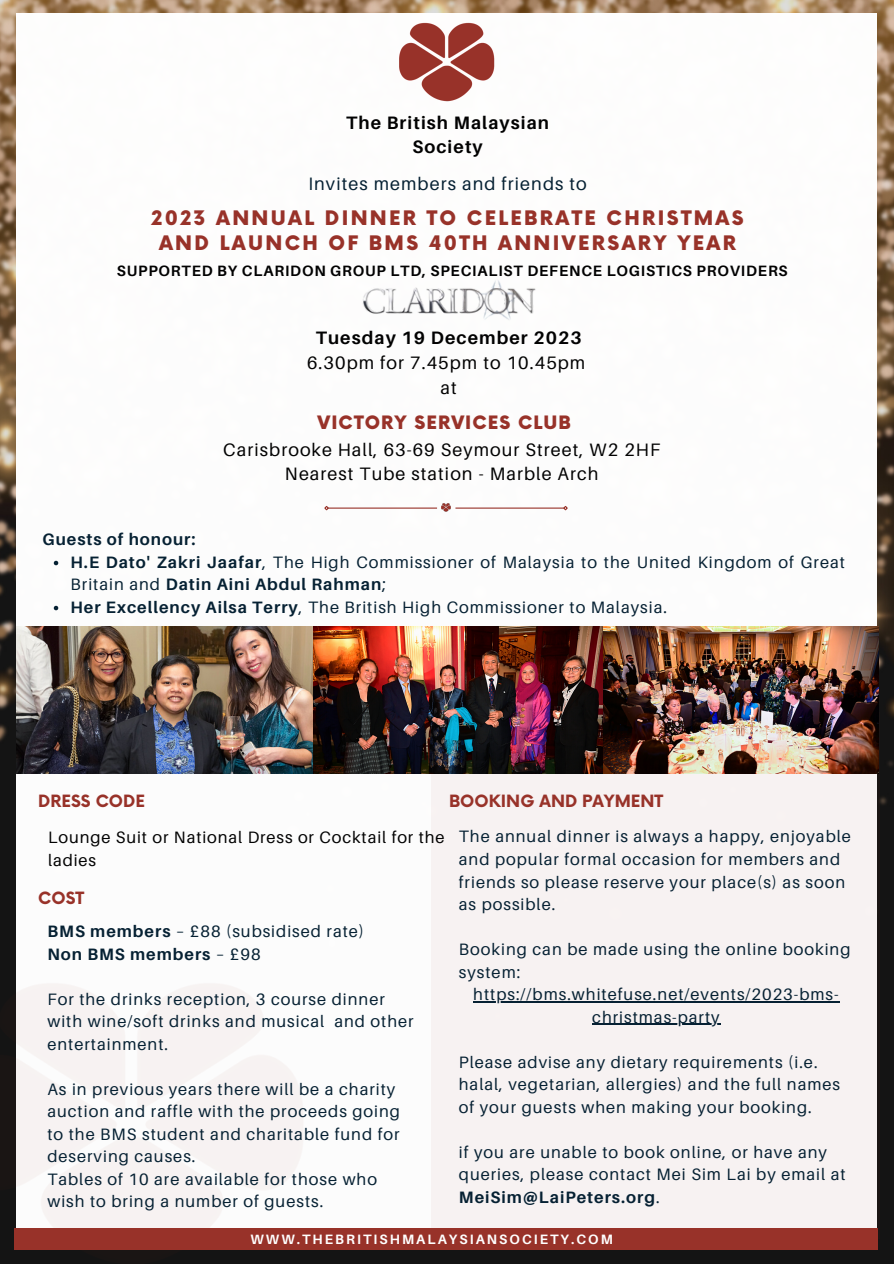
<style>
.page{position:relative;width:894px;height:1264px;background:#fff}
.page>*{position:absolute;margin:0;border:0;box-sizing:border-box;transform-origin:0 0}
.t1{font:900 19.5px/24.8px "Now";letter-spacing:.12em;color:#983229;text-align:center}
.t2{font:18px "Aileron";letter-spacing:.06em;color:#020202}
.t3{font:700 18px/24.8px "Aileron";letter-spacing:.06em;color:#020202;text-align:center}
.t4{font:18px "Aileron";letter-spacing:.06em;color:#062133}
.t5{font:900 18px "Now";letter-spacing:.06em;color:#983229}
.t6{font:16.5px/22.5px "Aileron";letter-spacing:.06em;color:#062133}
.t7{font:16.5px/22.5px "Aileron";letter-spacing:.055em;color:#020202}
.t8{font:700 16.5px "Aileron";letter-spacing:.06em;color:#062133}
.t9{font:700 16.5px "Now";color:#983229}
.t10{font:700 15px "Aileron";letter-spacing:.055em;color:#020202}
.t11{font:700 13.5px "Aileron";letter-spacing:.15em;color:#fff}
.s1{font-weight:700}
.s2{font-weight:400}
</style>
<div class="page">
<img style="left:0;top:0;width:893px;height:1263px">
<div style="left:16px;top:13px;width:860px;height:1217px;background:#fff"></div>
<img style="left:0;top:977px;width:309px;height:286px">
<img style="left:399px;top:22px;width:96px;height:80px">
<div style="left:431px;top:711px;width:448px;height:527px;background:#f7f2f2"></div>
<img style="left:16px;top:626px;width:298px;height:147px">
<img style="left:602px;top:626px;width:276px;height:147px">
<img style="left:314px;top:626px;width:288px;height:147px">
<div style="left:14px;top:1227px;width:863px;height:22px;background:#983229"></div>
<svg style="left:441px;top:503px;width:9px;height:8px"></svg>
<hr style="left:328px;top:507px;width:109px;height:1px;background:#983229">
<svg style="left:324px;top:506px;width:6px;height:5px"></svg>
<hr style="left:455px;top:507px;width:109px;height:1px;background:#983229">
<svg style="left:562px;top:506px;width:6px;height:5px"></svg>
<svg style="left:54px;top:561px;width:4px;height:4px"></svg>
<svg style="left:54px;top:606px;width:4px;height:4px"></svg>
<img style="left:362px;top:280px;width:174px;height:40px">
<hr style="left:473px;top:1001px;width:366px;height:1px;background:#062133">
<hr style="left:592px;top:1023px;width:128px;height:1px;background:#062133">
<p class="t3" style="left:346px;top:109px;width:204px">The British Malaysian<br>Society</p>
<p class="t4" style="left:308px;top:172px;width:280px">Invites members and friends to</p>
<p class="t1" style="left:151px;top:207px;width:593px">2023 ANNUAL DINNER TO CELEBRATE CHRISTMAS<br>AND LAUNCH OF BMS 40TH ANNIVERSARY YEAR</p>
<p class="t10" style="left:117px;top:262px;width:672px">SUPPORTED BY CLARIDON GROUP LTD, SPECIALIST DEFENCE LOGISTICS PROVIDERS</p>
<p class="t3" style="left:315px;top:325px;width:267px">Tuesday 19 December 2023</p>
<p class="t2" style="left:307px;top:352px;width:280px">6.30pm for 7.45pm to 10.45pm</p>
<p class="t2" style="left:440px;top:376px;width:18px">at</p>
<p class="t5" style="left:317px;top:412px;width:255px">VICTORY SERVICES CLUB</p>
<p class="t2" style="left:223px;top:438px;width:438px">Carisbrooke Hall, 63-69 Seymour Street, W2 2HF</p>
<p class="t2" style="left:285px;top:463px;width:315px">Nearest Tube station - Marble Arch</p>
<p class="t8" style="left:42px;top:529px;width:154px">Guests of honour:</p>
<p class="t6" style="left:71px;top:550px;width:775px"><span class="s1">H.E Dato' Zakri Jaafar</span>, The High Commissioner of Malaysia to the United Kingdom of Great<br>Britain and <span class="s1">Datin Aini Abdul Rahman</span>;</p>
<p class="t6" style="left:71px;top:595px;width:598px"><span class="s1">Her Excellency Ailsa Terry</span>, The British High Commissioner to Malaysia.</p>
<p class="t9" style="left:38px;top:792px;width:108px">DRESS CODE</p>
<p class="t9" style="left:449px;top:792px;width:216px">BOOKING AND PAYMENT</p>
<p class="t7" style="left:48px;top:825px;width:398px">Lounge Suit or National Dress or Cocktail for the ladies</p>
<p class="t9" style="left:38px;top:888px;width:48px">COST</p>
<p class="t6" style="left:47px;top:919px;width:318px"><span class="s1">BMS members</span> – £88 (subsidised rate)</p>
<p class="t8" style="left:47px;top:943px;width:215px">Non BMS members <span class="s2">– £98</span></p>
<p class="t6" style="left:47px;top:987px;width:367px">For the drinks reception, 3 course dinner with wine/soft drinks and musical and other entertainment.</p>
<p class="t6" style="left:47px;top:1077px;width:354px">As in previous years there will be a charity auction and raffle with the proceeds going to the BMS student and charitable fund for deserving causes.</p>
<p class="t6" style="left:47px;top:1167px;width:331px">Tables of 10 are available for those who wish to bring a number of guests.</p>
<p class="t6" style="left:458px;top:825px;width:393px">The annual dinner is always a happy, enjoyable and popular formal occasion for members and friends so please reserve your place(s) as soon as possible.</p>
<p class="t6" style="left:458px;top:937px;width:393px">Booking can be made using the online booking system:</p>
<p class="t6" style="left:473px;top:982px;width:367px;text-align:center">https://bms.whitefuse.net/events/2023-bms&shy;christmas-party</p>
<p class="t6" style="left:458px;top:1050px;width:382px">Please advise any dietary requirements (i.e. halal, vegetarian, allergies) and the full names of your guests when making your booking.</p>
<p class="t6" style="left:458px;top:1140px;width:388px">if you are unable to book online, or have any queries, please contact Mei Sim Lai by email at<br><span class="s1">MeiSim@LaiPeters.org</span>.</p>
<p class="t11" style="left:250px;top:1230px;width:364px">WWW.THEBRITISHMALAYSIANSOCIETY.COM</p>
</div>
